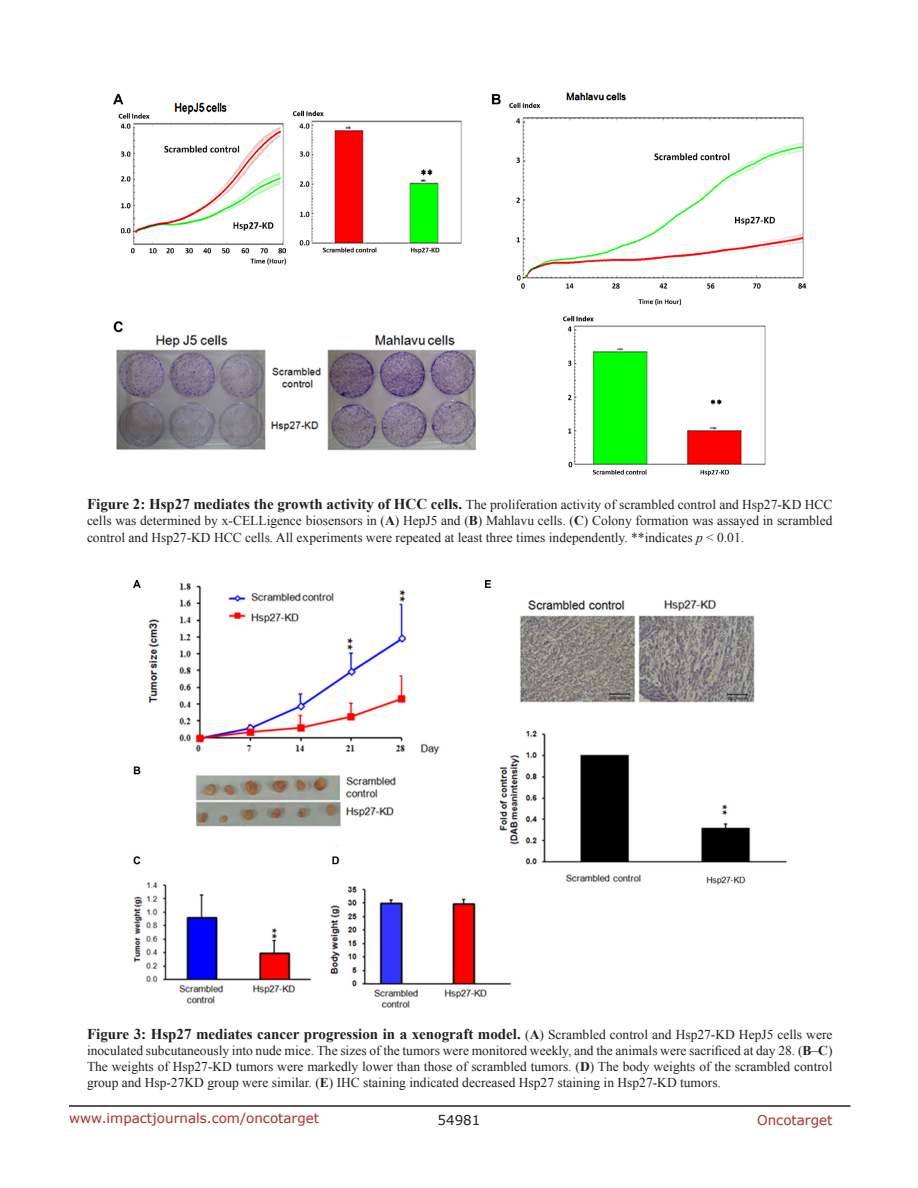
<style>
.page{position:relative;width:918px;height:1188px;background:#fff}
.page>*{position:absolute;margin:0;border:0;box-sizing:border-box;transform-origin:0 0}
.FigureText{font:700 15px "Times New Roman";color:#231f20}
.FigureText-2{font:13.5px/16.2px "Times New Roman";color:#231f20;text-align:justify}
.t1{font:13.5px "Verdana";color:#ac2b31}
.t2{font:13.5px "Verdana";color:#231f20}
.s1{font-weight:700;font-size:15px}
.s2{font-weight:700}
.s3{font-style:italic}
.s4{font-weight:400;font-size:13.5px}
.s5{font-size:13.5px}
</style>
<div class="page">
<hr style="left:69px;top:1105px;width:781px;height:2px;background:#231f20">
<img style="left:114px;top:92px;width:692px;height:384px">
<img style="left:133px;top:580px;width:653px;height:427px">
<p class="FigureText-2" style="left:87px;top:496px;width:747px"><span class="s1">Figure 2: Hsp27 mediates the growth activity of HCC cells.</span> The proliferation activity of scrambled control and Hsp27-KD HCC cells was determined by x-CELLigence biosensors in (<span class="s2">A</span>) HepJ5 and (<span class="s2">B</span>) Mahlavu cells. (<span class="s2">C</span>) Colony formation was assayed in scrambled control and Hsp27-KD HCC cells. All experiments were repeated at least three times independently. **indicates <span class="s3">p</span> &lt; 0.01.</p>
<p class="FigureText" style="left:87px;top:1023px;width:747px">Figure 3: Hsp27 mediates cancer progression in a xenograft model. <span class="s4">(</span><span class="s5">A</span><span class="s4">) Scrambled control and Hsp27-KD HepJ5 cells were</span></p>
<p class="FigureText-2" style="left:87px;top:1042px;width:747px">inoculated subcutaneously into nude mice. The sizes of the tumors were monitored weekly, and the animals were sacrificed at day 28. (<span class="s2">B</span>–<span class="s2">C</span>)<br>The weights of Hsp27-KD tumors were markedly lower than those of scrambled tumors. (<span class="s2">D</span>) The body weights of the scrambled control group and Hsp-27KD group were similar. (<span class="s2">E</span>) IHC staining indicated decreased Hsp27 staining in Hsp27-KD tumors.</p>
<p class="t1" style="left:69px;top:1109px;width:252px">www.impactjournals.com/oncotarget</p>
<p class="t2" style="left:438px;top:1111px;width:44px">54981</p>
<p class="t1" style="left:757px;top:1111px;width:77px">Oncotarget</p>
</div>
